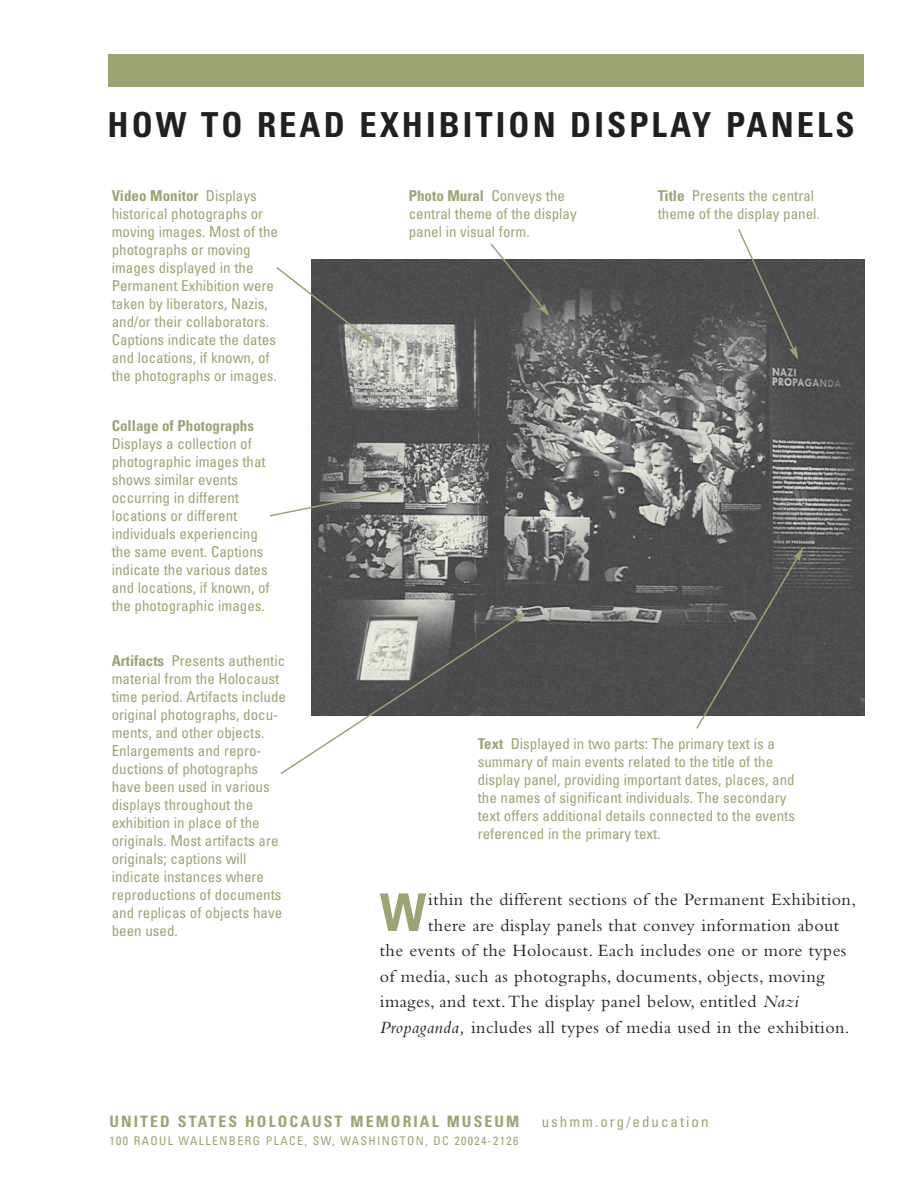
<style>
.page{position:relative;width:918px;height:1188px;background:#fff}
.page>*{position:absolute;margin:0;border:0;box-sizing:border-box;transform-origin:0 0}
.t1{font:700 condensed 52.05px "Univers";color:#9ea374}
.t2{font:700 condensed 34.5px "Univers";letter-spacing:.09em;color:#231f20}
.t3{font:18px "Bembo";letter-spacing:.025em;color:#231f20}
.t4{font:700 condensed 15.75px "Univers";letter-spacing:.135em;color:#9ea374}
.t5{font:condensed 15px/18px "Univers";color:#9ea374}
.t6{font:700 condensed 15px "Univers";color:#9ea374}
.t7{font:condensed 15px "Univers";letter-spacing:.135em;color:#9ea374}
.t8{font:condensed 12px "Univers";letter-spacing:.11em;color:#9ea374}
.s1{font-weight:700}
.s2{font-style:italic}
</style>
<div class="page">
<div style="left:108px;top:54px;width:756px;height:33px;background:#9ea374"></div>
<img style="left:312px;top:260px;width:553px;height:455px">
<svg style="left:737px;top:229px;width:61px;height:131px"></svg>
<svg style="left:489px;top:244px;width:61px;height:73px"></svg>
<svg style="left:276px;top:265px;width:98px;height:79px"></svg>
<svg style="left:270px;top:488px;width:133px;height:30px"></svg>
<svg style="left:280px;top:612px;width:247px;height:162px"></svg>
<svg style="left:695px;top:547px;width:108px;height:182px"></svg>
<h2 class="t2" style="left:108px;top:112px;width:749px">HOW TO READ EXHIBITION DISPLAY PANELS</h2>
<p class="t5" style="left:112px;top:188px;width:168px"><span class="s1">Video Monitor</span> Displays historical photographs or moving images. Most of the photographs or moving images displayed in the<br>Permanent Exhibition were taken by liberators, Nazis, and/or their collaborators.<br>Captions indicate the dates and locations, if known, of the photographs or images.</p>
<p class="t6" style="left:112px;top:420px;width:144px">Collage of Photographs</p>
<p class="t5" style="left:112px;top:436px;width:159px">Displays a collection of photographic images that shows similar events occurring in different locations or different individuals experiencing the same event. Captions indicate the various dates and locations, if known, of the photographic images.</p>
<p class="t5" style="left:112px;top:653px;width:176px"><span class="s1">Artifacts</span> Presents authentic material from the Holocaust time period. Artifacts include original photographs, docu&shy;ments, and other objects.<br>Enlargements and repro&shy;ductions of photographs have been used in various displays throughout the exhibition in place of the originals. Most artifacts are originals; captions will indicate instances where reproductions of documents and replicas of objects have been used.</p>
<p class="t5" style="left:409px;top:188px;width:169px"><span class="s1">Photo Mural</span> Conveys the central theme of the display panel in visual form.</p>
<p class="t5" style="left:658px;top:188px;width:164px"><span class="s1">Title</span> Presents the central theme of the display panel.</p>
<p class="t5" style="left:478px;top:736px;width:319px"><span class="s1">Text</span> Displayed in two parts: The primary text is a summary of main events related to the title of the display panel, providing important dates, places, and the names of significant individuals. The secondary text offers additional details connected to the events referenced in the primary text.</p>
<h1 class="t1" style="left:380px;top:893px;width:48px">W</h1>
<p class="t3" style="left:428px;top:894px;width:429px">ithin the different sections of the Permanent Exhibition,</p>
<p class="t3" style="left:428px;top:919px;width:412px">there are display panels that convey information about</p>
<p class="t3" style="left:380px;top:945px;width:468px">the events of the Holocaust. Each includes one or more types</p>
<p class="t3" style="left:380px;top:970px;width:446px">of media, such as photographs, documents, objects, moving</p>
<p class="t3" style="left:380px;top:996px;width:421px">images, and text.The display panel below, entitled <span class="s2">Nazi</span></p>
<p class="t3" style="left:380px;top:1021px;width:471px"><span class="s2">Propaganda,</span> includes all types of media used in the exhibition.</p>
<p class="t4" style="left:110px;top:1116px;width:411px">UNITED STATES HOLOCAUST MEMORIAL MUSEUM</p>
<p class="t7" style="left:542px;top:1117px;width:168px">ushmm.org/education</p>
<p class="t8" style="left:110px;top:1136px;width:410px">100 RAOUL WALLENBERG PLACE, SW, WASHINGTON, DC 20024-2126</p>
</div>
